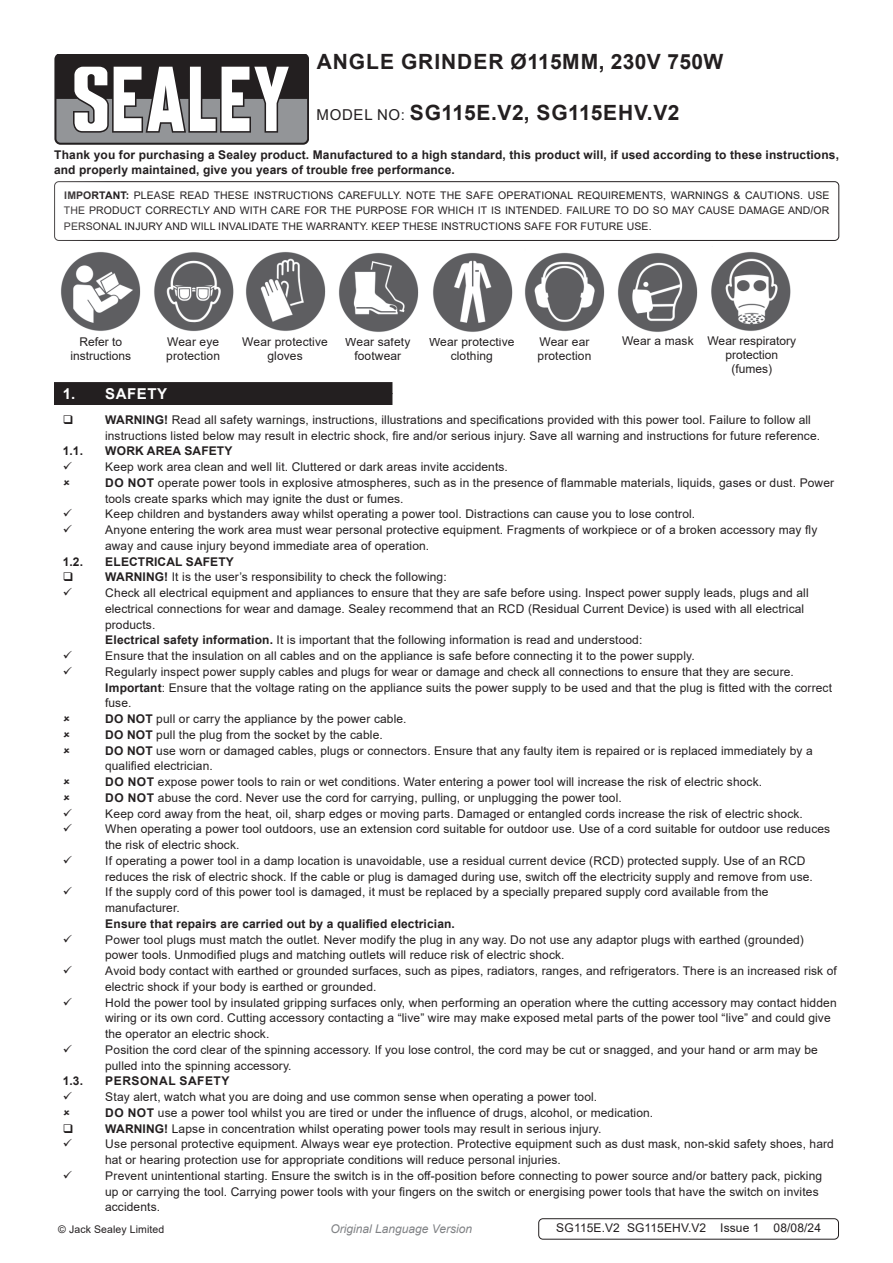
<style>
.page{position:relative;width:893px;height:1263px;background:#fff}
.page>*{position:absolute;margin:0;border:0;box-sizing:border-box;transform-origin:0 0}
.Instructions_Model_No{font:700 21px "Arial";letter-spacing:.03em;color:#231f20}
.Product_Description{font:700 21px "Arial";letter-spacing:.045em;color:#231f20}
.t1{font:700 15px "Arial";letter-spacing:.035em;color:#fff}
.Body{font:12px/15.8px "Arial";letter-spacing:.01em;color:#231f20}
.Body-2{font:700 12px/15.8px "Arial";letter-spacing:.01em;color:#231f20}
.Body__Footer{font:12px "Arial";letter-spacing:.01em;color:#231f20}
.t2{font:italic 12px "Arial";color:#808285}
.Body-3{font:700 12px "Arial";letter-spacing:.045em;color:#231f20}
.Body__Justified__7pt{font:10.5px/15.8px "Arial";letter-spacing:.01em;color:#231f20;text-align:justify}
.s1{font-weight:400;font-size:15px}
.s2{font-weight:700}
</style>
<div class="page">
<svg style="left:54px;top:54px;width:255px;height:90px"></svg>
<div style="left:54px;top:181px;width:785px;height:60px;border:1px solid #231f20;border-radius:4px"></div>
<div style="left:54px;top:393px;width:338px;height:12px;background:#231f20"></div>
<div style="left:54px;top:382px;width:338px;height:12px;background:#231f20"></div>
<img style="left:61px;top:252px;width:80px;height:79px">
<img style="left:154px;top:252px;width:80px;height:79px">
<img style="left:246px;top:252px;width:80px;height:79px">
<img style="left:618px;top:253px;width:80px;height:79px">
<img style="left:525px;top:252px;width:80px;height:79px">
<img style="left:339px;top:253px;width:80px;height:79px">
<img style="left:433px;top:253px;width:80px;height:79px">
<img style="left:711px;top:252px;width:80px;height:79px">
<div style="left:538px;top:1218px;width:301px;height:21px;border:1px solid #231f20;border-radius:4px"></div>
<p class="Product_Description" style="left:317px;top:47px;width:408px">ANGLE GRINDER Ø115MM, 230V 750W</p>
<p class="Instructions_Model_No" style="left:317px;top:98px;width:364px"><span class="s1">MODEL NO:</span> SG115E.V2, SG115EHV.V2</p>
<p class="Body-2" style="left:54px;top:147px;width:786px">Thank you for purchasing a Sealey product. Manufactured to a high standard, this product will, if used according to these instructions, and properly maintained, give you years of trouble free performance.</p>
<p class="Body__Justified__7pt" style="left:64px;top:187px;width:767px"><span class="s2">IMPORTANT:</span> PLEASE READ THESE INSTRUCTIONS CAREFULLY. NOTE THE SAFE OPERATIONAL REQUIREMENTS, WARNINGS &amp; CAUTIONS. USE THE PRODUCT CORRECTLY AND WITH CARE FOR THE PURPOSE FOR WHICH IT IS INTENDED. FAILURE TO DO SO MAY CAUSE DAMAGE AND/OR PERSONAL INJURY AND WILL INVALIDATE THE WARRANTY. KEEP THESE INSTRUCTIONS SAFE FOR FUTURE USE.</p>
<p class="Body" style="left:80px;top:333px;width:44px">Refer to</p>
<p class="Body" style="left:71px;top:348px;width:62px">instructions</p>
<p class="Body" style="left:167px;top:333px;width:53px">Wear eye</p>
<p class="Body" style="left:166px;top:348px;width:55px">protection</p>
<p class="Body" style="left:242px;top:333px;width:87px">Wear protective</p>
<p class="Body" style="left:267px;top:348px;width:37px">gloves</p>
<p class="Body" style="left:345px;top:334px;width:67px">Wear safety</p>
<p class="Body" style="left:354px;top:348px;width:48px">footwear</p>
<p class="Body" style="left:429px;top:334px;width:87px">Wear protective</p>
<p class="Body" style="left:451px;top:348px;width:44px">clothing</p>
<p class="Body" style="left:539px;top:334px;width:51px">Wear ear</p>
<p class="Body" style="left:538px;top:348px;width:55px">protection</p>
<p class="Body" style="left:622px;top:333px;width:73px">Wear a mask</p>
<p class="Body" style="left:707px;top:332px;width:90px">Wear respiratory</p>
<p class="Body" style="left:725px;top:347px;width:54px">protection</p>
<p class="Body" style="left:731px;top:361px;width:42px">(fumes)</p>
<p class="t1" style="left:63px;top:383px;width:106px">1. SAFETY</p>
<p class="Body" style="left:105px;top:412px;width:717px"><span class="s2">WARNING!</span> Read all safety warnings, instructions, illustrations and specifications provided with this power tool. Failure to follow all instructions listed below may result in electric shock, fire and/or serious injury. Save all warning and instructions for future reference.</p>
<p class="Body-2" style="left:63px;top:443px;width:22px">1.1.</p>
<p class="Body-2" style="left:105px;top:443px;width:129px">WORK AREA SAFETY</p>
<p class="Body" style="left:105px;top:459px;width:404px">Keep work area clean and well lit. Cluttered or dark areas invite accidents.</p>
<p class="Body" style="left:105px;top:475px;width:731px"><span class="s2">DO NOT</span> operate power tools in explosive atmospheres, such as in the presence of flammable materials, liquids, gases or dust. Power tools create sparks which may ignite the dust or fumes.</p>
<p class="Body" style="left:105px;top:506px;width:591px">Keep children and bystanders away whilst operating a power tool. Distractions can cause you to lose control.</p>
<p class="Body" style="left:105px;top:522px;width:714px">Anyone entering the work area must wear personal protective equipment. Fragments of workpiece or of a broken accessory may fly away and cause injury beyond immediate area of operation.</p>
<p class="Body-2" style="left:63px;top:553px;width:22px">1.2.</p>
<p class="Body-2" style="left:105px;top:553px;width:130px">ELECTRICAL SAFETY</p>
<p class="Body" style="left:105px;top:569px;width:343px"><span class="s2">WARNING!</span> It is the user’s responsibility to check the following:</p>
<p class="Body" style="left:105px;top:585px;width:705px">Check all electrical equipment and appliances to ensure that they are safe before using. Inspect power supply leads, plugs and all electrical connections for wear and damage. Sealey recommend that an RCD (Residual Current Device) is used with all electrical products.</p>
<p class="Body" style="left:105px;top:632px;width:539px"><span class="s2">Electrical safety information.</span> It is important that the following information is read and understood:</p>
<p class="Body" style="left:105px;top:648px;width:591px">Ensure that the insulation on all cables and on the appliance is safe before connecting it to the power supply.</p>
<p class="Body" style="left:105px;top:664px;width:690px">Regularly inspect power supply cables and plugs for wear or damage and check all connections to ensure that they are secure.</p>
<p class="Body" style="left:105px;top:679px;width:728px"><span class="s2">Important</span>: Ensure that the voltage rating on the appliance suits the power supply to be used and that the plug is fitted with the correct fuse.</p>
<p class="Body" style="left:105px;top:711px;width:303px"><span class="s2">DO NOT</span> pull or carry the appliance by the power cable.</p>
<p class="Body" style="left:105px;top:727px;width:279px"><span class="s2">DO NOT</span> pull the plug from the socket by the cable.</p>
<p class="Body" style="left:105px;top:742px;width:709px"><span class="s2">DO NOT</span> use worn or damaged cables, plugs or connectors. Ensure that any faulty item is repaired or is replaced immediately by a qualified electrician.</p>
<p class="Body" style="left:105px;top:774px;width:658px"><span class="s2">DO NOT</span> expose power tools to rain or wet conditions. Water entering a power tool will increase the risk of electric shock.</p>
<p class="Body" style="left:105px;top:790px;width:518px"><span class="s2">DO NOT</span> abuse the cord. Never use the cord for carrying, pulling, or unplugging the power tool.</p>
<p class="Body" style="left:105px;top:805px;width:699px">Keep cord away from the heat, oil, sharp edges or moving parts. Damaged or entangled cords increase the risk of electric shock.</p>
<p class="Body" style="left:105px;top:821px;width:727px">When operating a power tool outdoors, use an extension cord suitable for outdoor use. Use of a cord suitable for outdoor use reduces the risk of electric shock.</p>
<p class="Body" style="left:105px;top:853px;width:709px">If operating a power tool in a damp location is unavoidable, use a residual current device (RCD) protected supply. Use of an RCD reduces the risk of electric shock. If the cable or plug is damaged during use, switch off the electricity supply and remove from use.</p>
<p class="Body" style="left:105px;top:884px;width:665px">If the supply cord of this power tool is damaged, it must be replaced by a specially prepared supply cord available from the manufacturer.</p>
<p class="Body-2" style="left:105px;top:916px;width:351px">Ensure that repairs are carried out by a qualified electrician.</p>
<p class="Body" style="left:105px;top:931px;width:700px">Power tool plugs must match the outlet. Never modify the plug in any way. Do not use any adaptor plugs with earthed (grounded) power tools. Unmodified plugs and matching outlets will reduce risk of electric shock.</p>
<p class="Body" style="left:105px;top:963px;width:733px">Avoid body contact with earthed or grounded surfaces, such as pipes, radiators, ranges, and refrigerators. There is an increased risk of electric shock if your body is earthed or grounded.</p>
<p class="Body" style="left:105px;top:994px;width:733px">Hold the power tool by insulated gripping surfaces only, when performing an operation where the cutting accessory may contact hidden wiring or its own cord. Cutting accessory contacting a “live” wire may make exposed metal parts of the power tool “live” and could give the operator an electric shock.</p>
<p class="Body" style="left:105px;top:1042px;width:714px">Position the cord clear of the spinning accessory. If you lose control, the cord may be cut or snagged, and your hand or arm may be pulled into the spinning accessory.</p>
<p class="Body-2" style="left:63px;top:1073px;width:22px">1.3.</p>
<p class="Body-3" style="left:105px;top:1073px;width:126px">PERSONAL SAFETY</p>
<p class="Body" style="left:105px;top:1089px;width:493px">Stay alert, watch what you are doing and use common sense when operating a power tool.</p>
<p class="Body" style="left:105px;top:1105px;width:550px"><span class="s2">DO NOT</span> use a power tool whilst you are tired or under the influence of drugs, alcohol, or medication.</p>
<p class="Body" style="left:105px;top:1120px;width:498px"><span class="s2">WARNING!</span> Lapse in concentration whilst operating power tools may result in serious injury.</p>
<p class="Body" style="left:105px;top:1136px;width:730px">Use personal protective equipment. Always wear eye protection. Protective equipment such as dust mask, non-skid safety shoes, hard hat or hearing protection use for appropriate conditions will reduce personal injuries.</p>
<p class="Body" style="left:105px;top:1168px;width:719px">Prevent unintentional starting. Ensure the switch is in the off-position before connecting to power source and/or battery pack, picking up or carrying the tool. Carrying power tools with your fingers on the switch or energising power tools that have the switch on invites accidents.</p>
<p class="Body__Justified__7pt" style="left:58px;top:1221px;width:108px">© Jack Sealey Limited</p>
<p class="t2" style="left:330px;top:1220px;width:143px">Original Language Version</p>
<p class="Body__Footer" style="left:556px;top:1219px;width:266px">SG115E.V2 SG115EHV.V2 Issue 1 08/08/24</p>
</div>
